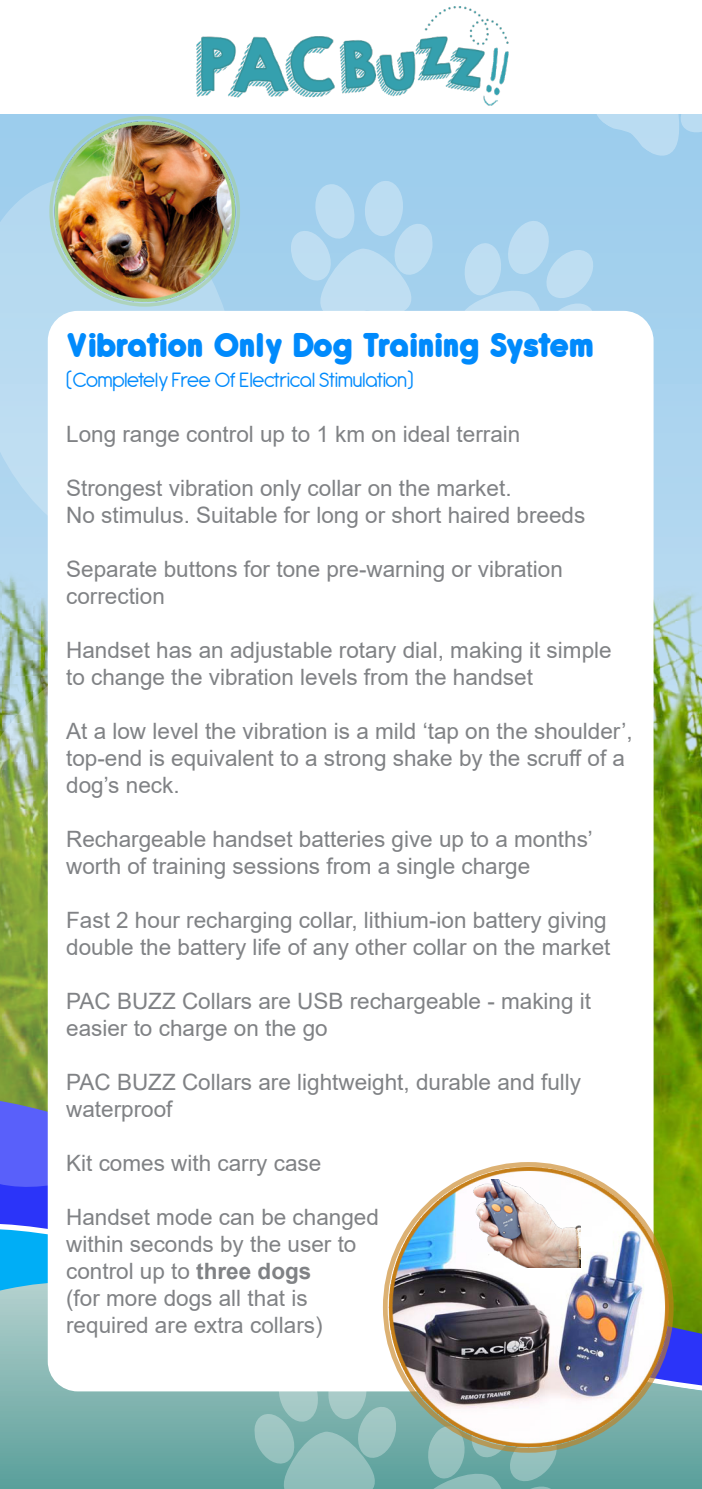
<style>
.page{position:relative;width:702px;height:1489px;background:#fff}
.page>*{position:absolute;margin:0;border:0;box-sizing:border-box;transform-origin:0 0}
.t1{font:800 37.5px "Antipasto";letter-spacing:-.04em;color:#008afc}
.t2{font:22.5px/27px "Arial";color:#808285}
.t3{font:22.5px "Antipasto";letter-spacing:-.04em;color:#008afc}
.s1{font-weight:700}
</style>
<div class="page">
<img style="left:0;top:114px;width:702px;height:855px">
<svg style="left:0;top:969px;width:702px;height:311px;background:#6e9e11"></svg>
<svg style="left:0;top:1280px;width:702px;height:208px;background:#70a7a6"></svg>
<svg style="left:0;top:162px;width:59px;height:404px;background:#b7daf0"></svg>
<svg style="left:0;top:624px;width:48px;height:639px;background:#7b9b82"></svg>
<svg style="left:577px;top:114px;width:125px;height:55px;background:#a7d2ee"></svg>
<svg style="left:288px;top:180px;width:147px;height:131px;background:#b0d6ef"></svg>
<svg style="left:442px;top:218px;width:155px;height:93px;background:#add5ef"></svg>
<svg style="left:252px;top:1391px;width:147px;height:97px;background:#8abab6"></svg>
<svg style="left:406px;top:1446px;width:154px;height:42px;background:#7bafa8"></svg>
<div style="left:48px;top:311px;width:605px;height:1080px;background:#fff;border-radius:30px"></div>
<img style="left:196px;top:6px;width:313px;height:100px">
<img style="left:22px;top:114px;width:245px;height:203px">
<img style="left:388px;top:1166px;width:280px;height:280px">
<img style="left:471px;top:1179px;width:109px;height:88px">
<p class="t1" style="left:66px;top:321px;width:529px">Vibration Only Dog Training System</p>
<p class="t3" style="left:66px;top:367px;width:349px">(Completely Free Of Electrical Stimulation)</p>
<p class="t2" style="left:66px;top:420px;width:455px">Long range control up to 1 km on ideal terrain</p>
<p class="t2" style="left:66px;top:474px;width:447px">Strongest vibration only collar on the market.</p>
<p class="t2" style="left:66px;top:501px;width:520px">No stimulus. Suitable for long or short haired breeds</p>
<p class="t2" style="left:66px;top:555px;width:498px">Separate buttons for tone pre-warning or vibration</p>
<p class="t2" style="left:66px;top:582px;width:100px">correction</p>
<p class="t2" style="left:66px;top:636px;width:547px">Handset has an adjustable rotary dial, making it simple to change the vibration levels from the handset</p>
<p class="t2" style="left:66px;top:717px;width:568px">At a low level the vibration is a mild ‘tap on the shoulder’,</p>
<p class="t2" style="left:66px;top:744px;width:560px">top-end is equivalent to a strong shake by the scruff of a dog’s neck.</p>
<p class="t2" style="left:66px;top:825px;width:528px">Rechargeable handset batteries give up to a months’</p>
<p class="t2" style="left:66px;top:852px;width:465px">worth of training sessions from a single charge</p>
<p class="t2" style="left:66px;top:906px;width:542px">Fast 2 hour recharging collar, lithium-ion battery giving</p>
<p class="t2" style="left:66px;top:933px;width:546px">double the battery life of any other collar on the market</p>
<p class="t2" style="left:66px;top:987px;width:526px">PAC BUZZ Collars are USB rechargeable - making it easier to charge on the go</p>
<p class="t2" style="left:66px;top:1068px;width:516px">PAC BUZZ Collars are lightweight, durable and fully waterproof</p>
<p class="t2" style="left:66px;top:1149px;width:257px">Kit comes with carry case</p>
<p class="t2" style="left:66px;top:1203px;width:314px">Handset mode can be changed</p>
<p class="t2" style="left:66px;top:1230px;width:292px">within seconds by the user to</p>
<p class="t2" style="left:66px;top:1257px;width:247px">control up to <span class="s1">three dogs</span></p>
<p class="t2" style="left:66px;top:1284px;width:243px">(for more dogs all that is</p>
<p class="t2" style="left:66px;top:1311px;width:258px">required are extra collars)</p>
</div>
